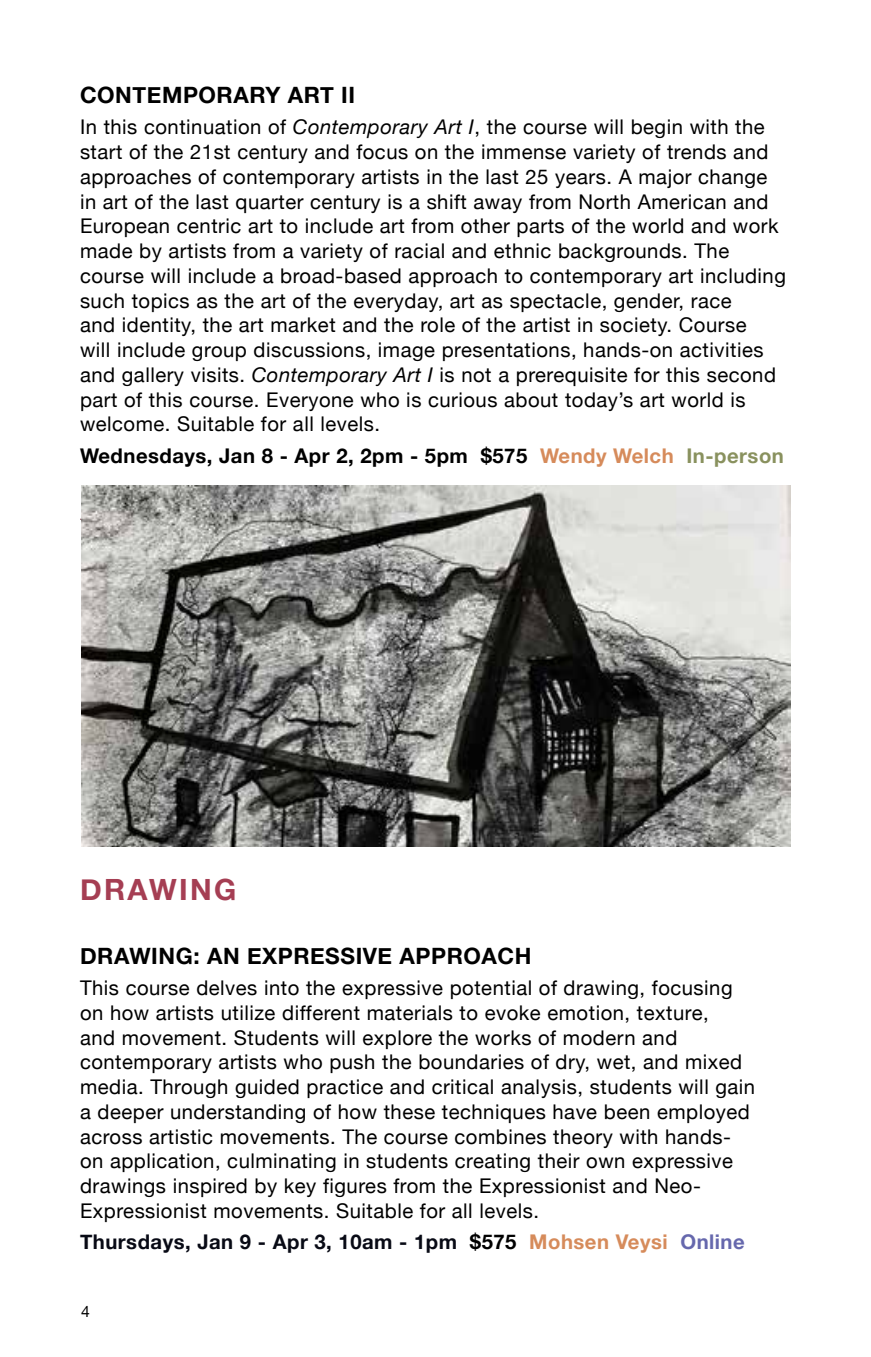
<style>
.page{position:relative;width:871px;height:1357px;background:#fff}
.page>*{position:absolute;margin:0;border:0;box-sizing:border-box;transform-origin:0 0}
.t1{font:700 29.25px "Helvetica Neue";letter-spacing:.08em;color:#a53e53}
.t2{font:700 22.5px "Helvetica Neue";letter-spacing:.025em;color:#000}
.t3{font:20.25px/24.8px "Helvetica Neue";letter-spacing:.025em;color:#000}
.t4{font:700 20.25px "Helvetica Neue";letter-spacing:.025em;color:#000}
.t5{font:700 20.25px "Helvetica Neue";letter-spacing:.025em;color:#080a15}
.t6{font:15.75px "Helvetica Neue";color:#000}
.s1{font-style:italic}
.s2{color:#d68b5b}
.s3{color:#89915e}
.s4{color:#000}
.s5{color:#6668ad}
</style>
<div class="page">
<hr style="left:80px;top:519px;width:711px;height:1px;background:#854f5c">
<img style="left:81px;top:485px;width:710px;height:361px">
<p class="t2" style="left:80px;top:77px;width:277px">CONTEMPORARY ART II</p>
<p class="t3" style="left:80px;top:116px;width:707px">In this continuation of <span class="s1">Contemporary Art I</span>, the course will begin with the start of the 21st century and focus on the immense variety of trends and approaches of contemporary artists in the last 25 years. A major change in art of the last quarter century is a shift away from North American and European centric art to include art from other parts of the world and work made by artists from a variety of racial and ethnic backgrounds. The course will include a broad-based approach to contemporary art including such topics as the art of the everyday, art as spectacle, gender, race<br>and identity, the art market and the role of the artist in society. Course<br>will include group discussions, image presentations, hands-on activities and gallery visits. <span class="s1">Contemporary Art I</span> is not a prerequisite for this second part of this course. Everyone who is curious about today’s art world is welcome. Suitable for all levels.</p>
<p class="t4" style="left:80px;top:440px;width:705px">Wednesdays, Jan 8 - Apr 2, 2pm - 5pm $575 <span class="s2">Wendy Welch</span> <span class="s3">In-person</span></p>
<h1 class="t1" style="left:80px;top:866px;width:158px">DRAWING</h1>
<p class="t2" style="left:80px;top:938px;width:453px">DRAWING: AN EXPRESSIVE APPROACH</p>
<p class="t3" style="left:80px;top:976px;width:677px">This course delves into the expressive potential of drawing, focusing on how artists utilize different materials to evoke emotion, texture,<br>and movement. Students will explore the works of modern and contemporary artists who push the boundaries of dry, wet, and mixed media. Through guided practice and critical analysis, students will gain a deeper understanding of how these techniques have been employed across artistic movements. The course combines theory with hands&shy;on application, culminating in students creating their own expressive drawings inspired by key figures from the Expressionist and Neo-Expressionist movements. Suitable for all levels.</p>
<p class="t5" style="left:80px;top:1226px;width:666px">Thursdays, Jan 9 - Apr 3, 10am - 1pm <span class="s4">$575</span> <span class="s2">Mohsen Veysi</span> <span class="s5">Online</span></p>
<p class="t6" style="left:81px;top:1300px;width:10px">4</p>
</div>
